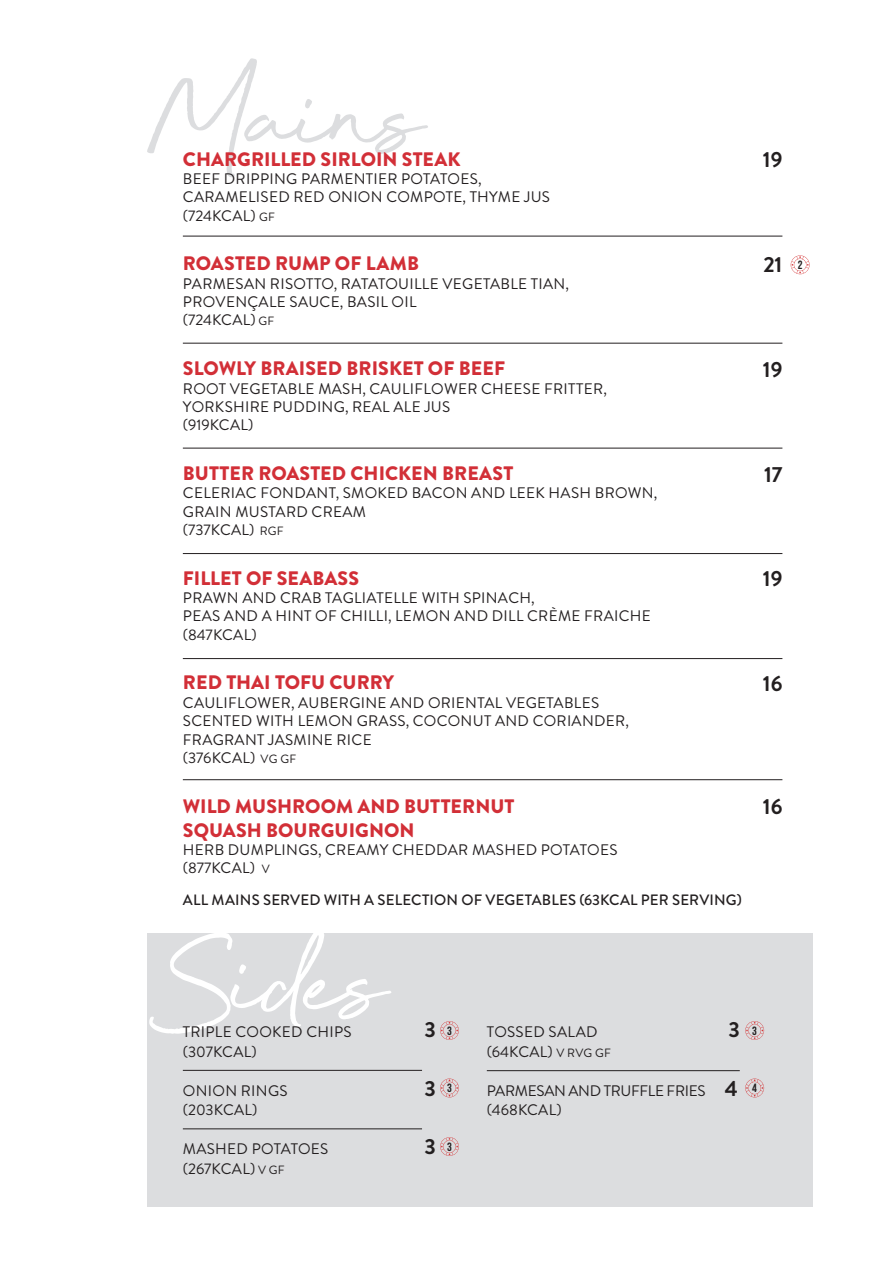
<style>
.page{position:relative;width:893px;height:1263px;background:#fff}
.page>*{position:absolute;margin:0;border:0;box-sizing:border-box;transform-origin:0 0}
.t1{font:150px "Beyond Infinity";letter-spacing:-.01em;color:#dcdddf}
.t2{font:150px "Beyond Infinity";letter-spacing:-.035em;color:#fff}
.t3{font:700 21.9px "Brandon Grotesque";color:#231f20}
.t4{font:900 19.5px/24px "Brandon Grotesque";letter-spacing:.005em;color:#d22f37}
.t5{font:15.3px/18.3px "Brandon Grotesque";letter-spacing:.02em;color:#231f20}
.t6{font:15.3px/19.5px "Brandon Grotesque";letter-spacing:-.02em;color:#231f20}
.t7{font:500 15px "Brandon Grotesque";letter-spacing:.01em;color:#231f20}
.t8{font:700 12px "Bebas Neue";color:#231f20}
.s1{font-size:12px}
.s2{font-weight:700;font-size:21.9px}
</style>
<div class="page">
<hr style="left:183px;top:236px;width:599px;height:1px;background:#231f20">
<hr style="left:183px;top:343px;width:599px;height:1px;background:#231f20">
<hr style="left:183px;top:448px;width:599px;height:1px;background:#231f20">
<hr style="left:183px;top:553px;width:599px;height:1px;background:#231f20">
<hr style="left:183px;top:658px;width:599px;height:1px;background:#231f20">
<hr style="left:183px;top:779px;width:599px;height:1px;background:#231f20">
<div style="left:147px;top:933px;width:665px;height:273px;background:#dcdddf"></div>
<hr style="left:183px;top:1070px;width:239px;height:1px;background:#231f20">
<hr style="left:183px;top:1128px;width:239px;height:1px;background:#231f20">
<hr style="left:487px;top:1070px;width:253px;height:1px;background:#231f20">
<svg style="left:790px;top:255px;width:20px;height:19px"></svg>
<svg style="left:745px;top:1078px;width:19px;height:19px"></svg>
<svg style="left:440px;top:1137px;width:19px;height:19px"></svg>
<svg style="left:440px;top:1021px;width:19px;height:19px"></svg>
<svg style="left:745px;top:1021px;width:19px;height:19px"></svg>
<svg style="left:440px;top:1078px;width:19px;height:19px"></svg>
<h1 class="t1" style="left:147px;top:50px;width:278px">Mains</h1>
<p class="t4" style="left:183px;top:149px;width:279px">CHARGRILLED SIRLOIN STEAK</p>
<p class="t5" style="left:183px;top:170px;width:369px">BEEF DRIPPING PARMENTIER POTATOES,<br>CARAMELISED RED ONION COMPOTE, THYME JUS (724KCAL) <span class="s1">GF</span></p>
<p class="t4" style="left:183px;top:253px;width:237px">ROASTED RUMP OF LAMB</p>
<p class="t5" style="left:183px;top:275px;width:388px">PARMESAN RISOTTO, RATATOUILLE VEGETABLE TIAN,<br>PROVENÇALE SAUCE, BASIL OIL<br>(724KCAL) <span class="s1">GF</span></p>
<p class="t4" style="left:183px;top:358px;width:324px">SLOWLY BRAISED BRISKET OF BEEF</p>
<p class="t5" style="left:183px;top:379px;width:426px">ROOT VEGETABLE MASH, CAULIFLOWER CHEESE FRITTER,<br>YORKSHIRE PUDDING, REAL ALE JUS<br>(919KCAL)</p>
<p class="t4" style="left:183px;top:463px;width:332px">BUTTER ROASTED CHICKEN BREAST</p>
<p class="t5" style="left:183px;top:484px;width:476px">CELERIAC FONDANT, SMOKED BACON AND LEEK HASH BROWN,<br>GRAIN MUSTARD CREAM<br>(737KCAL) <span class="s1">RGF</span></p>
<p class="t4" style="left:183px;top:568px;width:178px">FILLET OF SEABASS</p>
<p class="t5" style="left:183px;top:589px;width:469px">PRAWN AND CRAB TAGLIATELLE WITH SPINACH,<br>PEAS AND A HINT OF CHILLI, LEMON AND DILL CRÈME FRAICHE (847KCAL)</p>
<p class="t4" style="left:183px;top:672px;width:213px">RED THAI TOFU CURRY</p>
<p class="t5" style="left:183px;top:694px;width:448px">CAULIFLOWER, AUBERGINE AND ORIENTAL VEGETABLES SCENTED WITH LEMON GRASS, COCONUT AND CORIANDER, FRAGRANT JASMINE RICE<br>(376KCAL) <span class="s1">VG GF</span></p>
<p class="t4" style="left:183px;top:795px;width:333px">WILD MUSHROOM AND BUTTERNUT<br>SQUASH BOURGUIGNON</p>
<p class="t5" style="left:183px;top:841px;width:436px">HERB DUMPLINGS, CREAMY CHEDDAR MASHED POTATOES (877KCAL) <span class="s1">V</span></p>
<h2 class="t3" style="left:763px;top:147px;width:21px">19</h2>
<h2 class="t3" style="left:763px;top:252px;width:21px">21</h2>
<h2 class="t3" style="left:763px;top:356px;width:21px">19</h2>
<h2 class="t3" style="left:764px;top:461px;width:20px">17</h2>
<h2 class="t3" style="left:763px;top:566px;width:21px">19</h2>
<h2 class="t3" style="left:763px;top:671px;width:21px">16</h2>
<h2 class="t3" style="left:763px;top:794px;width:21px">16</h2>
<p class="t7" style="left:183px;top:893px;width:560px">ALL MAINS SERVED WITH A SELECTION OF VEGETABLES (63KCAL PER SERVING)</p>
<h1 class="t2" style="left:147px;top:916px;width:241px">Sides</h1>
<p class="t5" style="left:183px;top:1023px;width:170px">TRIPLE COOKED CHIPS</p>
<h2 class="t3" style="left:424px;top:1017px;width:13px">3</h2>
<p class="t5" style="left:183px;top:1042px;width:75px">(307KCAL)</p>
<p class="t5" style="left:183px;top:1081px;width:106px">ONION RINGS</p>
<h2 class="t3" style="left:424px;top:1075px;width:13px">3</h2>
<p class="t5" style="left:183px;top:1101px;width:76px">(203KCAL)</p>
<p class="t5" style="left:183px;top:1140px;width:147px">MASHED POTATOES</p>
<h2 class="t3" style="left:424px;top:1134px;width:13px">3</h2>
<p class="t5" style="left:183px;top:1159px;width:103px">(267KCAL) <span class="s1">V GF</span></p>
<p class="t5" style="left:487px;top:1023px;width:112px">TOSSED SALAD</p>
<h2 class="t3" style="left:728px;top:1017px;width:13px">3</h2>
<p class="t5" style="left:487px;top:1042px;width:126px">(64KCAL) <span class="s1">V RVG GF</span></p>
<p class="t6" style="left:487px;top:1081px;width:252px">PARMESAN AND TRUFFLE FRIES <span class="s2">4 </span>(468KCAL)</p>
<p class="t8" style="left:447px;top:1023px;width:6px">3</p>
<p class="t8" style="left:752px;top:1023px;width:6px">3</p>
<p class="t8" style="left:447px;top:1081px;width:6px">3</p>
<p class="t8" style="left:752px;top:1081px;width:6px">4</p>
<p class="t8" style="left:447px;top:1140px;width:6px">3</p>
<p class="t8" style="left:798px;top:258px;width:6px">2</p>
</div>
